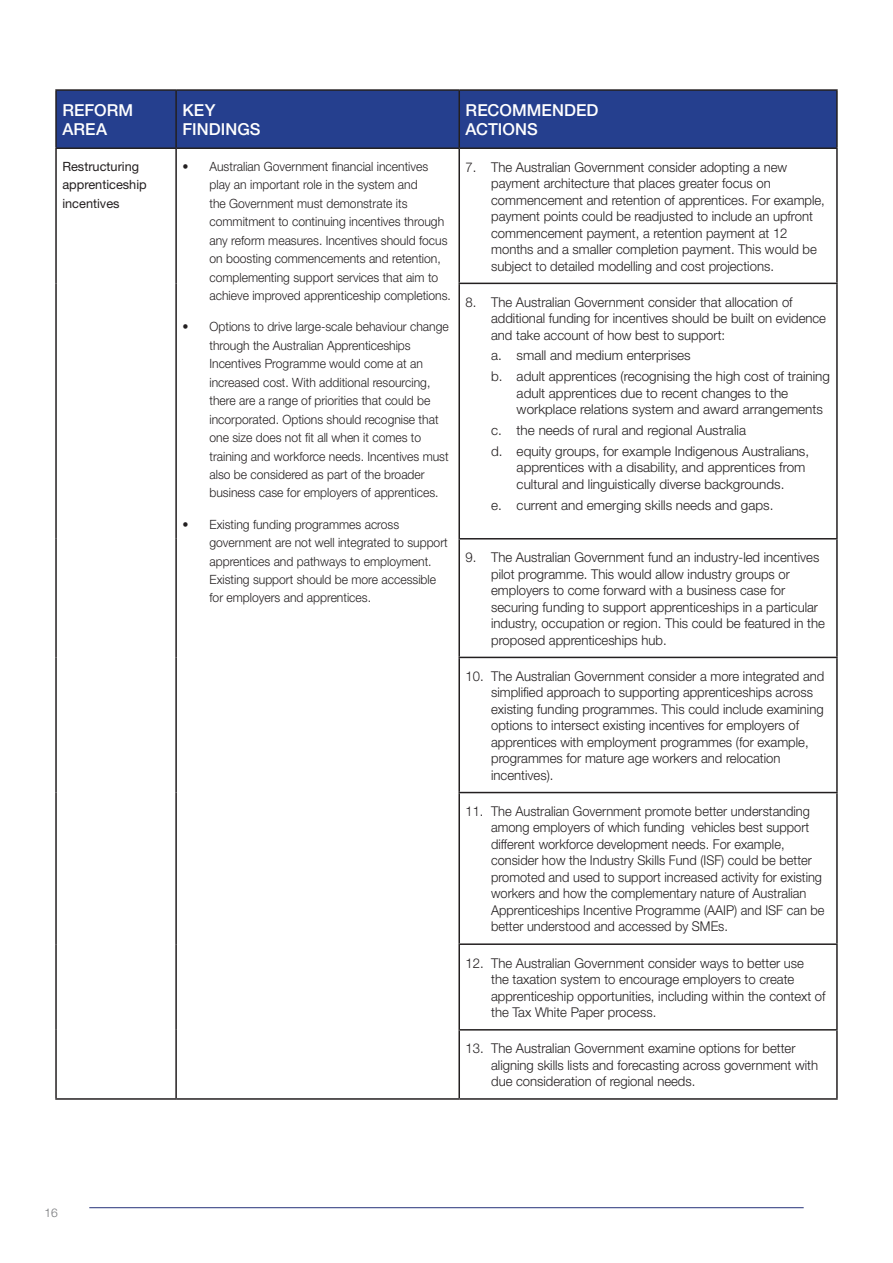
<style>
.page{position:relative;width:893px;height:1263px;background:#fff}
.page>*{position:absolute;margin:0;border:0;box-sizing:border-box;transform-origin:0 0}
.Heading_3{font:500 16.5px/19.8px "Helvetica Neue LT";letter-spacing:.005em;color:#fff}
.t1{font:300 13.5px/16.5px "Helvetica Neue LT";color:#231f20}
.t2{font:300 13.5px/16.5px "Helvetica Neue LT";color:#231f20;scale:.95 1}
.t3{font:300 12.75px/18.5px "Helvetica Neue LT";color:#231f20;scale:.95 1}
.Table_body{font:12.75px/18.5px "Helvetica Neue LT";color:#231f20}
.t4{font:300 12px "Helvetica Neue LT";color:#757679}
</style>
<div class="page">
<hr style="left:89px;top:1207px;width:715px;height:1px;background:#253279">
<div style="left:57px;top:91px;width:779px;height:56px;background:#253f8e"></div>
<hr style="left:55px;top:89px;width:121px;height:2px;background:#231f20">
<hr style="left:55px;top:91px;width:2px;height:56px;background:#231f20">
<hr style="left:176px;top:89px;width:283px;height:2px;background:#231f20">
<hr style="left:175px;top:91px;width:2px;height:56px;background:#231f20">
<hr style="left:459px;top:89px;width:379px;height:2px;background:#231f20">
<hr style="left:458px;top:91px;width:2px;height:56px;background:#231f20">
<hr style="left:836px;top:91px;width:2px;height:56px;background:#231f20">
<hr style="left:55px;top:147px;width:121px;height:2px;background:#231f20">
<hr style="left:55px;top:149px;width:2px;height:134px;background:#231f20">
<hr style="left:176px;top:147px;width:283px;height:2px;background:#231f20">
<hr style="left:175px;top:149px;width:2px;height:134px;background:#231f20">
<hr style="left:459px;top:147px;width:379px;height:2px;background:#231f20">
<hr style="left:458px;top:149px;width:2px;height:134px;background:#231f20">
<hr style="left:836px;top:149px;width:2px;height:134px;background:#231f20">
<hr style="left:55px;top:283px;width:2px;height:256px;background:#231f20">
<hr style="left:175px;top:283px;width:2px;height:256px;background:#231f20">
<hr style="left:458px;top:283px;width:380px;height:1px;background:#231f20">
<hr style="left:458px;top:284px;width:2px;height:254px;background:#231f20">
<hr style="left:836px;top:284px;width:2px;height:254px;background:#231f20">
<hr style="left:55px;top:539px;width:2px;height:118px;background:#231f20">
<hr style="left:175px;top:539px;width:2px;height:118px;background:#231f20">
<hr style="left:458px;top:538px;width:380px;height:1px;background:#231f20">
<hr style="left:458px;top:539px;width:2px;height:118px;background:#231f20">
<hr style="left:836px;top:539px;width:2px;height:118px;background:#231f20">
<hr style="left:55px;top:657px;width:2px;height:135px;background:#231f20">
<hr style="left:175px;top:657px;width:2px;height:135px;background:#231f20">
<hr style="left:458px;top:657px;width:380px;height:1px;background:#231f20">
<hr style="left:458px;top:658px;width:2px;height:134px;background:#231f20">
<hr style="left:836px;top:658px;width:2px;height:134px;background:#231f20">
<hr style="left:55px;top:792px;width:2px;height:152px;background:#231f20">
<hr style="left:175px;top:792px;width:2px;height:152px;background:#231f20">
<hr style="left:458px;top:792px;width:380px;height:1px;background:#231f20">
<hr style="left:458px;top:793px;width:2px;height:150px;background:#231f20">
<hr style="left:836px;top:793px;width:2px;height:150px;background:#231f20">
<hr style="left:55px;top:944px;width:2px;height:86px;background:#231f20">
<hr style="left:175px;top:944px;width:2px;height:86px;background:#231f20">
<hr style="left:458px;top:943px;width:380px;height:2px;background:#231f20">
<hr style="left:458px;top:945px;width:2px;height:84px;background:#231f20">
<hr style="left:836px;top:945px;width:2px;height:84px;background:#231f20">
<hr style="left:55px;top:1030px;width:2px;height:68px;background:#231f20">
<hr style="left:175px;top:1030px;width:2px;height:68px;background:#231f20">
<hr style="left:458px;top:1029px;width:380px;height:1px;background:#231f20">
<hr style="left:458px;top:1030px;width:2px;height:68px;background:#231f20">
<hr style="left:836px;top:1030px;width:2px;height:68px;background:#231f20">
<hr style="left:55px;top:1098px;width:121px;height:2px;background:#231f20">
<hr style="left:176px;top:1098px;width:283px;height:2px;background:#231f20">
<hr style="left:459px;top:1098px;width:379px;height:2px;background:#231f20">
<p class="Heading_3" style="left:62px;top:100px;width:72px">REFORM<br>AREA</p>
<p class="Heading_3" style="left:182px;top:100px;width:80px">KEY<br>FINDINGS</p>
<p class="Heading_3" style="left:466px;top:100px;width:134px">RECOMMENDED<br>ACTIONS</p>
<p class="Table_body" style="left:62px;top:157px;width:86px">Restructuring apprenticeship incentives</p>
<p class="t3" style="left:209px;top:157px;width:256px;text-indent:-27px">• Australian Government financial incentives play an important role in the system and<br>the Government must demonstrate its commitment to continuing incentives through any reform measures. Incentives should focus on boosting commencements and retention, complementing support services that aim to achieve improved apprenticeship completions.</p>
<p class="t3" style="left:209px;top:317px;width:253px;text-indent:-27px">• Options to drive large-scale behaviour change through the Australian Apprenticeships Incentives Programme would come at an increased cost. With additional resourcing, there are a range of priorities that could be incorporated. Options should recognise that one size does not fit all when it comes to training and workforce needs. Incentives must also be considered as part of the broader business case for employers of apprentices.</p>
<p class="t3" style="left:209px;top:515px;width:252px;text-indent:-27px">• Existing funding programmes across government are not well integrated to support apprentices and pathways to employment.<br>Existing support should be more accessible for employers and apprentices.</p>
<p class="t1" style="left:491px;top:158px;width:335px;text-indent:-26px">7. The Australian Government consider adopting a new payment architecture that places greater focus on commencement and retention of apprentices. For example, payment points could be readjusted to include an upfront commencement payment, a retention payment at 12 months and a smaller completion payment. This would be subject to detailed modelling and cost projections.</p>
<p class="t1" style="left:491px;top:293px;width:336px;text-indent:-26px">8. The Australian Government consider that allocation of additional funding for incentives should be built on evidence and take account of how best to support:</p>
<p class="t1" style="left:491px;top:347px;width:201px">a. small and medium enterprises</p>
<p class="t1" style="left:517px;top:368px;width:315px;text-indent:-26px">b. adult apprentices (recognising the high cost of training adult apprentices due to recent changes to the workplace relations system and award arrangements</p>
<p class="t1" style="left:491px;top:422px;width:256px">c. the needs of rural and regional Australia</p>
<p class="t1" style="left:517px;top:442px;width:294px;text-indent:-26px">d. equity groups, for example Indigenous Australians, apprentices with a disability, and apprentices from cultural and linguistically diverse backgrounds.</p>
<p class="t1" style="left:491px;top:496px;width:284px">e. current and emerging skills needs and gaps.</p>
<p class="t1" style="left:491px;top:549px;width:335px;text-indent:-26px">9. The Australian Government fund an industry-led incentives pilot programme. This would allow industry groups or employers to come forward with a business case for securing funding to support apprenticeships in a particular industry, occupation or region. This could be featured in the proposed apprenticeships hub.</p>
<p class="t1" style="left:491px;top:667px;width:335px;text-indent:-26px">10. The Australian Government consider a more integrated and simplified approach to supporting apprenticeships across existing funding programmes. This could include examining options to intersect existing incentives for employers of apprentices with employment programmes (for example, programmes for mature age workers and relocation incentives).</p>
<p class="t2" style="left:491px;top:802px;width:352px;text-indent:-26px">11. The Australian Government promote better understanding among employers of which funding vehicles best support different workforce development needs. For example, consider how the Industry Skills Fund (ISF) could be better promoted and used to support increased activity for existing workers and how the complementary nature of Australian Apprenticeships Incentive Programme (AAIP) and ISF can be better understood and accessed by SMEs.</p>
<p class="t1" style="left:491px;top:954px;width:336px;text-indent:-26px">12. The Australian Government consider ways to better use<br>the taxation system to encourage employers to create apprenticeship opportunities, including within the context of the Tax White Paper process.</p>
<p class="t1" style="left:491px;top:1040px;width:328px;text-indent:-26px">13. The Australian Government examine options for better aligning skills lists and forecasting across government with due consideration of regional needs.</p>
<p class="t4" style="left:45px;top:1205px;width:15px">16</p>
</div>
